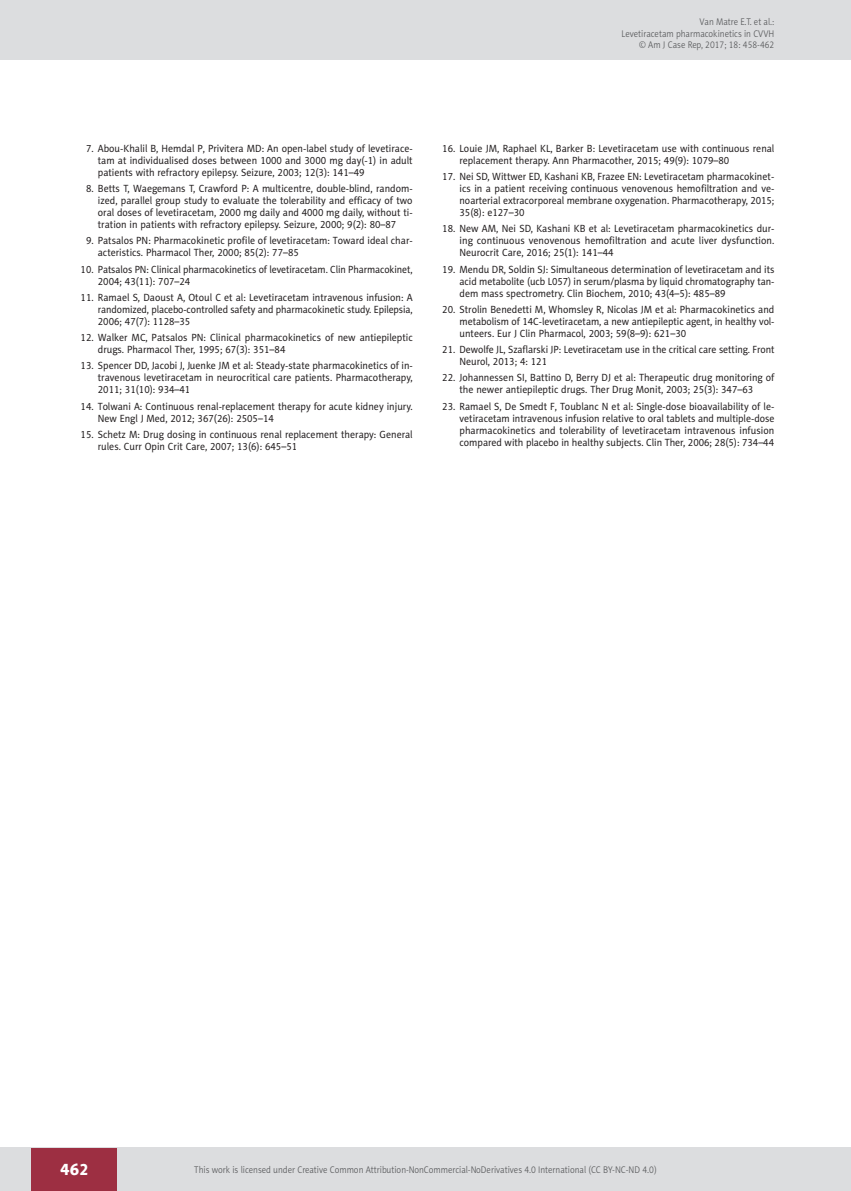
<style>
.page{position:relative;width:851px;height:1191px;background:#fff}
.page>*{position:absolute;margin:0;border:0;box-sizing:border-box;transform-origin:0 0}
.t1{font:16.5px "Naomi Sans EFN Heavy";color:#fff}
.AJCR_Referencje_punk{font:10.5px/12px "Naomi Sans EFN";color:#231f20;text-align:justify;scale:.95 1}
.AJCR_Referencje_punk-2{font:10.5px/12px "Naomi Sans EFN";color:#231f20;scale:.93 1}
.AJCR_Referencje_punk-3{font:10.5px/12px "Naomi Sans EFN";color:#231f20;scale:.94 1}
.t2{font:9.75px/11.2px "Naomi Sans EFN Light";color:#57585a;text-align:right;scale:.9 1}
</style>
<div class="page">
<div style="left:0;top:1148px;width:850px;height:43px;background:#dcdddf"></div>
<div style="left:32px;top:1147px;width:85px;height:43px;background:#9d2f42"></div>
<div style="left:0;top:0;width:850px;height:60px;background:#dcdddf"></div>
<p class="t2" style="left:621px;top:16px;width:171px">Van Matre E.T. et al.:<br>Levetiracetam pharmacokinetics in CVVH © Am J Case Rep, 2017; 18: 458-462</p>
<p class="AJCR_Referencje_punk" style="left:98px;top:142px;width:333px;text-indent:-12px">7. Abou-Khalil B, Hemdal P, Privitera MD: An open-label study of levetirace&shy;tam at individualised doses between 1000 and 3000 mg day(-1) in adult patients with refractory epilepsy. Seizure, 2003; 12(3): 141–49</p>
<p class="AJCR_Referencje_punk" style="left:98px;top:183px;width:333px;text-indent:-12px">8. Betts T, Waegemans T, Crawford P: A multicentre, double-blind, random&shy;ized, parallel group study to evaluate the tolerability and efficacy of two oral doses of levetiracetam, 2000 mg daily and 4000 mg daily, without ti&shy;tration in patients with refractory epilepsy. Seizure, 2000; 9(2): 80–87</p>
<p class="AJCR_Referencje_punk" style="left:98px;top:235px;width:333px;text-indent:-12px">9. Patsalos PN: Pharmacokinetic profile of levetiracetam: Toward ideal char&shy;acteristics. Pharmacol Ther, 2000; 85(2): 77–85</p>
<p class="AJCR_Referencje_punk-2" style="left:98px;top:263px;width:340px;text-indent:-17px">10. Patsalos PN: Clinical pharmacokinetics of levetiracetam. Clin Pharmacokinet,<br>2004; 43(11): 707–24</p>
<p class="AJCR_Referencje_punk" style="left:98px;top:291px;width:333px;text-indent:-17px">11. Ramael S, Daoust A, Otoul C et al: Levetiracetam intravenous infusion: A randomized, placebo-controlled safety and pharmacokinetic study. Epilepsia, 2006; 47(7): 1128–35</p>
<p class="AJCR_Referencje_punk" style="left:98px;top:332px;width:333px;text-indent:-17px">12. Walker MC, Patsalos PN: Clinical pharmacokinetics of new antiepileptic drugs. Pharmacol Ther, 1995; 67(3): 351–84</p>
<p class="AJCR_Referencje_punk" style="left:98px;top:360px;width:333px;text-indent:-17px">13. Spencer DD, Jacobi J, Juenke JM et al: Steady-state pharmacokinetics of in&shy;travenous levetiracetam in neurocritical care patients. Pharmacotherapy, 2011; 31(10): 934–41</p>
<p class="AJCR_Referencje_punk" style="left:98px;top:400px;width:333px;text-indent:-17px">14. Tolwani A: Continuous renal-replacement therapy for acute kidney injury.<br>New Engl J Med, 2012; 367(26): 2505–14</p>
<p class="AJCR_Referencje_punk" style="left:98px;top:428px;width:333px;text-indent:-17px">15. Schetz M: Drug dosing in continuous renal replacement therapy: General rules. Curr Opin Crit Care, 2007; 13(6): 645–51</p>
<p class="AJCR_Referencje_punk" style="left:459px;top:142px;width:333px;text-indent:-17px">16. Louie JM, Raphael KL, Barker B: Levetiracetam use with continuous renal replacement therapy. Ann Pharmacother, 2015; 49(9): 1079–80</p>
<p class="AJCR_Referencje_punk" style="left:459px;top:171px;width:333px;text-indent:-17px">17. Nei SD, Wittwer ED, Kashani KB, Frazee EN: Levetiracetam pharmacokinet&shy;ics in a patient receiving continuous venovenous hemofiltration and ve&shy;noarterial extracorporeal membrane oxygenation. Pharmacotherapy, 2015; 35(8): e127–30</p>
<p class="AJCR_Referencje_punk" style="left:459px;top:223px;width:333px;text-indent:-17px">18. New AM, Nei SD, Kashani KB et al: Levetiracetam pharmacokinetics dur&shy;ing continuous venovenous hemofiltration and acute liver dysfunction.<br>Neurocrit Care, 2016; 25(1): 141–44</p>
<p class="AJCR_Referencje_punk" style="left:459px;top:263px;width:333px;text-indent:-17px">19. Mendu DR, Soldin SJ: Simultaneous determination of levetiracetam and its acid metabolite (ucb L057) in serum/plasma by liquid chromatography tan&shy;dem mass spectrometry. Clin Biochem, 2010; 43(4–5): 485–89</p>
<p class="AJCR_Referencje_punk" style="left:459px;top:303px;width:333px;text-indent:-17px">20. Strolin Benedetti M, Whomsley R, Nicolas JM et al: Pharmacokinetics and metabolism of 14C-levetiracetam, a new antiepileptic agent, in healthy vol&shy;unteers. Eur J Clin Pharmacol, 2003; 59(8–9): 621–30</p>
<p class="AJCR_Referencje_punk-3" style="left:459px;top:344px;width:336px;text-indent:-17px">21. Dewolfe JL, Szaflarski JP: Levetiracetam use in the critical care setting. Front<br>Neurol, 2013; 4: 121</p>
<p class="AJCR_Referencje_punk" style="left:442px;top:372px;width:351px;text-align:center">22. Johannessen SI, Battino D, Berry DJ et al: Therapeutic drug monitoring of the newer antiepileptic drugs. Ther Drug Monit, 2003; 25(3): 347–63</p>
<p class="AJCR_Referencje_punk" style="left:459px;top:400px;width:333px;text-indent:-17px">23. Ramael S, De Smedt F, Toublanc N et al: Single-dose bioavailability of le&shy;vetiracetam intravenous infusion relative to oral tablets and multiple-dose pharmacokinetics and tolerability of levetiracetam intravenous infusion compared with placebo in healthy subjects. Clin Ther, 2006; 28(5): 734–44</p>
<h1 class="t1" style="left:60px;top:1159px;width:30px">462</h1>
<p class="t2" style="left:194px;top:1164px;width:515px">This work is licensed under Creative Common Attribution-NonCommercial-NoDerivatives 4.0 International (CC BY-NC-ND 4.0)</p>
</div>
